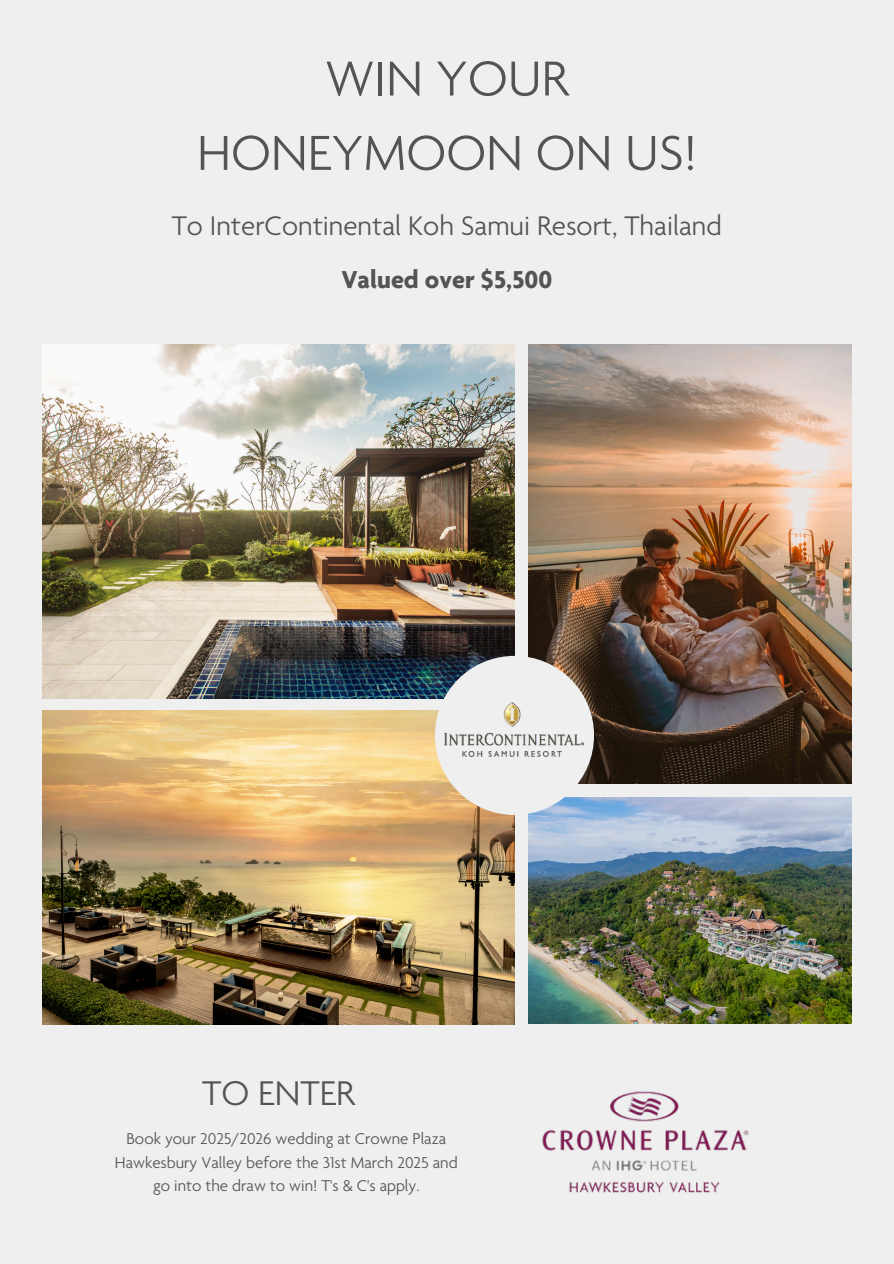
<style>
.page{position:relative;width:894px;height:1264px;background:#fff}
.page>*{position:absolute;margin:0;border:0;box-sizing:border-box;transform-origin:0 0}
.t1{font:300 53.1px/74.2px "Agenda";color:#545454;text-align:center}
.t2{font:300 37.05px "Agenda";color:#545454}
.t3{font:300 29.1px "Agenda";color:#545454}
.t4{font:700 26.55px "Agenda";color:#545454}
.t5{font:300 16.95px/23.4px "Agenda";color:#545454;text-align:center}
</style>
<div class="page">
<div style="left:0;top:0;width:893px;height:1263px;background:#efefef"></div>
<img style="left:43px;top:345px;width:471px;height:353px">
<img style="left:43px;top:710px;width:471px;height:314px">
<img style="left:528px;top:797px;width:323px;height:226px">
<img style="left:528px;top:345px;width:323px;height:439px">
<div style="left:435px;top:656px;width:159px;height:159px;background:#efefef;border-radius:50%"></div>
<img style="left:481px;top:990px;width:325px;height:203px">
<img style="left:445px;top:702px;width:138px;height:54px">
<h3 class="t1" style="left:197px;top:47px;width:501px">WIN YOUR<br>HONEYMOON ON US!</h3>
<p class="t3" style="left:172px;top:214px;width:551px">To InterContinental Koh Samui Resort, Thailand</p>
<p class="t4" style="left:341px;top:269px;width:212px">Valued over $5,500</p>
<h1 class="t2" style="left:202px;top:1078px;width:154px">TO ENTER</h1>
<h4 class="t5" style="left:115px;top:1128px;width:344px">Book your 2025/2026 wedding at Crowne Plaza<br>Hawkesbury Valley before the 31st March 2025 and go into the draw to win! T's &amp; C's apply.</h4>
</div>
